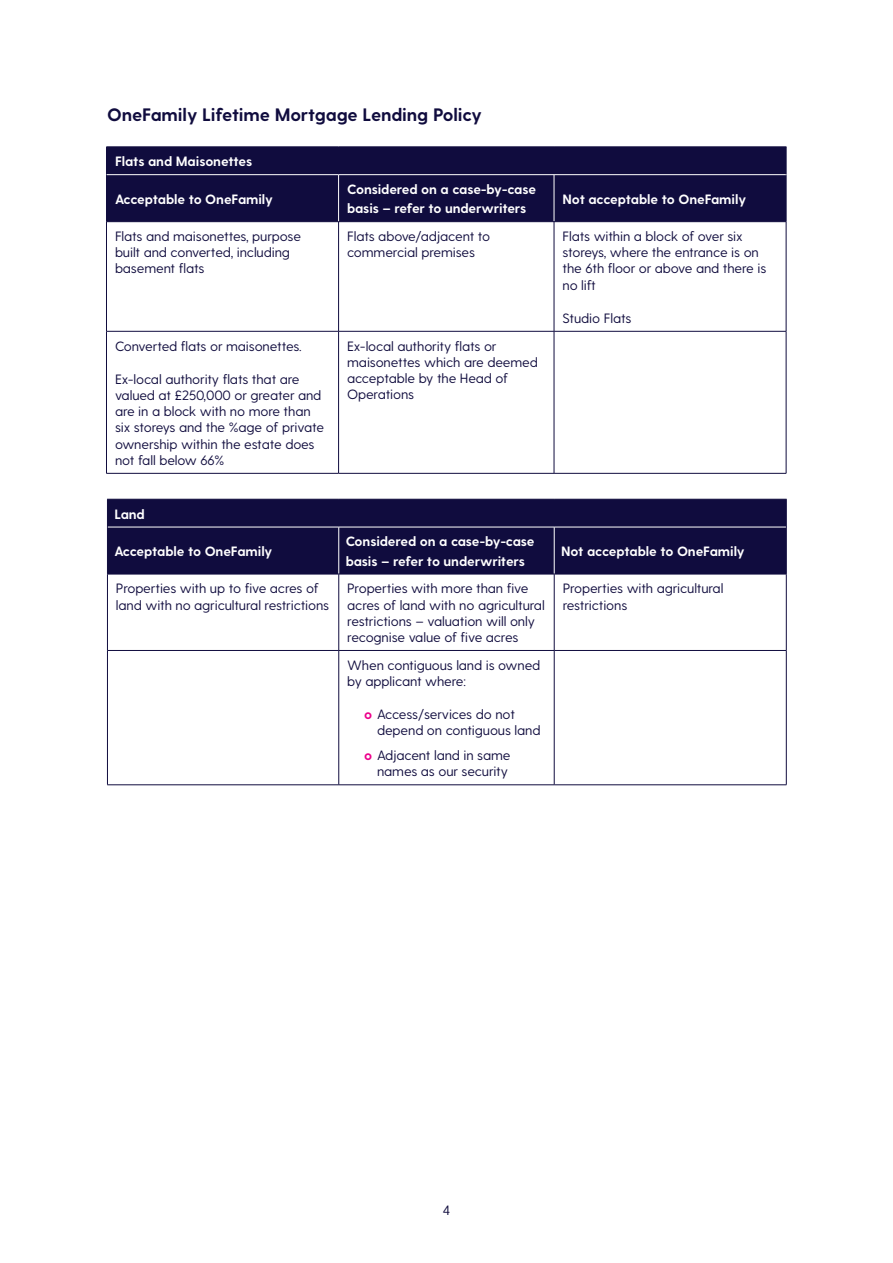
<style>
.page{position:relative;width:893px;height:1263px;background:#fff}
.page>*{position:absolute;margin:0;border:0;box-sizing:border-box;transform-origin:0 0}
.Sub_header{font:700 18px "Greycliff CF";letter-spacing:-.01em;color:#100c3e}
.Table_Body{font:13.5px/16.2px "Greycliff CF";letter-spacing:-.01em;color:#100c3e}
.Table_Header{font:700 13.5px/19.2px "Greycliff CF";letter-spacing:-.01em;color:#fff}
.s1{font-weight:700;color:#ed028c}
</style>
<div class="page">
<div style="left:108px;top:500px;width:678px;height:74px;background:#100c3e"></div>
<hr style="left:107px;top:527px;width:1px;height:47px;background:#100c3e">
<hr style="left:786px;top:527px;width:1px;height:47px;background:#100c3e">
<hr style="left:338px;top:527px;width:1px;height:47px;background:#fff">
<hr style="left:554px;top:527px;width:1px;height:47px;background:#fff">
<hr style="left:107px;top:499px;width:232px;height:1px;background:#100c3e">
<hr style="left:339px;top:499px;width:215px;height:1px;background:#100c3e">
<hr style="left:554px;top:499px;width:233px;height:1px;background:#100c3e">
<svg style="left:107px;top:499px;width:1px;height:28px"></svg>
<svg style="left:786px;top:499px;width:1px;height:28px"></svg>
<hr style="left:108px;top:527px;width:231px;height:1px;background:#fff">
<hr style="left:339px;top:527px;width:215px;height:1px;background:#fff">
<hr style="left:554px;top:527px;width:232px;height:1px;background:#fff">
<hr style="left:107px;top:574px;width:232px;height:1px;background:#100c3e">
<hr style="left:107px;top:574px;width:1px;height:76px;background:#100c3e">
<hr style="left:339px;top:574px;width:215px;height:1px;background:#100c3e">
<hr style="left:338px;top:574px;width:1px;height:76px;background:#100c3e">
<hr style="left:554px;top:574px;width:232px;height:1px;background:#100c3e">
<hr style="left:554px;top:574px;width:1px;height:76px;background:#100c3e">
<hr style="left:786px;top:574px;width:1px;height:76px;background:#100c3e">
<hr style="left:107px;top:650px;width:232px;height:1px;background:#100c3e">
<hr style="left:107px;top:651px;width:1px;height:134px;background:#100c3e">
<hr style="left:339px;top:650px;width:215px;height:1px;background:#100c3e">
<hr style="left:338px;top:651px;width:1px;height:134px;background:#100c3e">
<hr style="left:554px;top:650px;width:232px;height:1px;background:#100c3e">
<hr style="left:554px;top:651px;width:1px;height:134px;background:#100c3e">
<hr style="left:786px;top:651px;width:1px;height:134px;background:#100c3e">
<hr style="left:107px;top:784px;width:232px;height:1px;background:#100c3e">
<hr style="left:339px;top:784px;width:215px;height:1px;background:#100c3e">
<hr style="left:554px;top:784px;width:232px;height:1px;background:#100c3e">
<div style="left:107px;top:148px;width:679px;height:73px;background:#100c3e"></div>
<hr style="left:786px;top:175px;width:1px;height:46px;background:#100c3e">
<hr style="left:106px;top:175px;width:1px;height:46px;background:#100c3e">
<hr style="left:338px;top:175px;width:1px;height:46px;background:#fff">
<hr style="left:554px;top:175px;width:1px;height:46px;background:#fff">
<hr style="left:106px;top:147px;width:233px;height:1px;background:#100c3e">
<hr style="left:339px;top:147px;width:215px;height:1px;background:#100c3e">
<hr style="left:554px;top:147px;width:232px;height:1px;background:#100c3e">
<svg style="left:106px;top:148px;width:1px;height:27px"></svg>
<hr style="left:107px;top:174px;width:232px;height:1px;background:#fff">
<hr style="left:339px;top:174px;width:215px;height:1px;background:#fff">
<hr style="left:554px;top:174px;width:232px;height:1px;background:#fff">
<hr style="left:106px;top:221px;width:233px;height:1px;background:#100c3e">
<hr style="left:106px;top:222px;width:1px;height:109px;background:#100c3e">
<hr style="left:339px;top:221px;width:215px;height:1px;background:#100c3e">
<hr style="left:338px;top:222px;width:1px;height:109px;background:#100c3e">
<hr style="left:554px;top:221px;width:232px;height:1px;background:#100c3e">
<hr style="left:554px;top:222px;width:1px;height:109px;background:#100c3e">
<hr style="left:786px;top:222px;width:1px;height:109px;background:#100c3e">
<hr style="left:106px;top:331px;width:233px;height:1px;background:#100c3e">
<hr style="left:106px;top:331px;width:1px;height:142px;background:#100c3e">
<hr style="left:339px;top:331px;width:215px;height:1px;background:#100c3e">
<hr style="left:338px;top:331px;width:1px;height:142px;background:#100c3e">
<hr style="left:554px;top:331px;width:232px;height:1px;background:#100c3e">
<hr style="left:554px;top:331px;width:1px;height:142px;background:#100c3e">
<hr style="left:786px;top:331px;width:1px;height:142px;background:#100c3e">
<hr style="left:106px;top:473px;width:233px;height:1px;background:#100c3e">
<hr style="left:339px;top:473px;width:215px;height:1px;background:#100c3e">
<hr style="left:554px;top:473px;width:232px;height:1px;background:#100c3e">
<svg style="left:786px;top:147px;width:1px;height:27px"></svg>
<p class="Sub_header" style="left:107px;top:104px;width:376px">OneFamily Lifetime Mortgage Lending Policy</p>
<p class="Table_Header" style="left:115px;top:152px;width:139px">Flats and Maisonettes</p>
<p class="Table_Header" style="left:115px;top:190px;width:160px">Acceptable to OneFamily</p>
<p class="Table_Header" style="left:347px;top:180px;width:190px">Considered on a case-by-case basis – refer to underwriters</p>
<p class="Table_Header" style="left:562px;top:190px;width:185px">Not acceptable to OneFamily</p>
<p class="Table_Body" style="left:115px;top:228px;width:188px">Flats and maisonettes, purpose built and converted, including basement flats</p>
<p class="Table_Body" style="left:347px;top:228px;width:145px">Flats above/adjacent to commercial premises</p>
<p class="Table_Body" style="left:562px;top:228px;width:205px">Flats within a block of over six storeys, where the entrance is on the 6th floor or above and there is no lift</p>
<p class="Table_Body" style="left:562px;top:310px;width:70px">Studio Flats</p>
<p class="Table_Body" style="left:115px;top:338px;width:188px">Converted flats or maisonettes.</p>
<p class="Table_Body" style="left:115px;top:371px;width:211px">Ex-local authority flats that are valued at £250,000 or greater and are in a block with no more than six storeys and the %age of private ownership within the estate does not fall below 66%</p>
<p class="Table_Body" style="left:347px;top:338px;width:192px">Ex-local authority flats or maisonettes which are deemed acceptable by the Head of<br>Operations</p>
<p class="Table_Header" style="left:114px;top:505px;width:32px">Land</p>
<p class="Table_Header" style="left:114px;top:542px;width:160px">Acceptable to OneFamily</p>
<p class="Table_Header" style="left:346px;top:533px;width:190px">Considered on a case-by-case basis – refer to underwriters</p>
<p class="Table_Header" style="left:561px;top:542px;width:185px">Not acceptable to OneFamily</p>
<p class="Table_Body" style="left:116px;top:581px;width:215px">Properties with up to five acres of land with no agricultural restrictions</p>
<p class="Table_Body" style="left:347px;top:581px;width:199px">Properties with more than five acres of land with no agricultural restrictions – valuation will only recognise value of five acres</p>
<p class="Table_Body" style="left:563px;top:581px;width:162px">Properties with agricultural restrictions</p>
<p class="Table_Body" style="left:347px;top:657px;width:195px">When contiguous land is owned by applicant where:</p>
<p class="Table_Body" style="left:377px;top:707px;width:165px;text-indent:-13px"><span class="s1">о</span> Access/services do not depend on contiguous land</p>
<p class="Table_Body" style="left:364px;top:747px;width:148px;text-align:right"><span class="s1">о</span> Adjacent land in same names as our security</p>
<p class="Table_Body" style="left:443px;top:1203px;width:9px">4</p>
</div>
